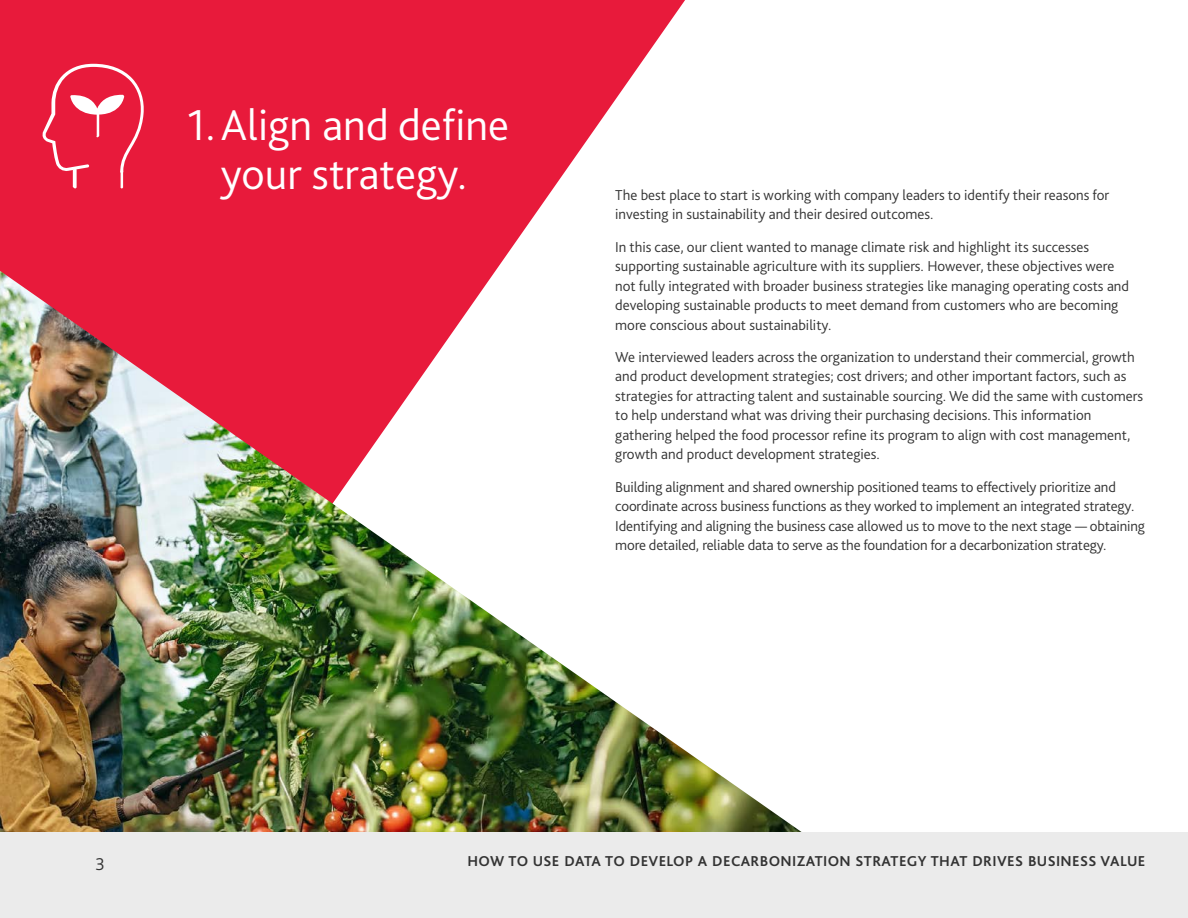
<style>
.page{position:relative;width:1188px;height:918px;background:#fff}
.page>*{position:absolute;margin:0;border:0;box-sizing:border-box;transform-origin:0 0}
.t1{font:300 45px/49.5px "Bliss Pro";color:#fff;text-align:center}
.t2{font:300 18px "Bliss Pro";color:#333}
.t3{font:300 15px/19.5px "Bliss Pro";color:#333}
.t4{font:700 15px "Bliss Pro";letter-spacing:.025em;color:#333}
</style>
<div class="page">
<svg style="left:0;top:0;width:685px;height:271px;background:#eb3b57"></svg>
<svg style="left:73px;top:169px;width:4px;height:19px"></svg>
<svg style="left:42px;top:64px;width:103px;height:109px;background:#eb3c58"></svg>
<hr style="left:120px;top:170px;width:3px;height:18px;background:#fff;border-radius:2px">
<img style="left:0;top:271px;width:857px;height:562px">
<div style="left:0;top:833px;width:1188px;height:85px;background:#ebebeb"></div>
<h1 class="t1" style="left:187px;top:99px;width:323px">1.Align and define your strategy.</h1>
<p class="t3" style="left:615px;top:185px;width:496px">The best place to start is working with company leaders to identify their reasons for investing in sustainability and their desired outcomes.</p>
<p class="t3" style="left:615px;top:236px;width:515px">In this case, our client wanted to manage climate risk and highlight its successes supporting sustainable agriculture with its suppliers. However, these objectives were not fully integrated with broader business strategies like managing operating costs and developing sustainable products to meet demand from customers who are becoming more conscious about sustainability.</p>
<p class="t3" style="left:615px;top:347px;width:529px">We interviewed leaders across the organization to understand their commercial, growth and product development strategies; cost drivers; and other important factors, such as strategies for attracting talent and sustainable sourcing. We did the same with customers to help understand what was driving their purchasing decisions. This information gathering helped the food processor refine its program to align with cost management, growth and product development strategies.</p>
<p class="t3" style="left:615px;top:476px;width:531px">Building alignment and shared ownership positioned teams to effectively prioritize and coordinate across business functions as they worked to implement an integrated strategy.<br>Identifying and aligning the business case allowed us to move to the next stage — obtaining more detailed, reliable data to serve as the foundation for a decarbonization strategy.</p>
<p class="t2" style="left:96px;top:853px;width:11px">3</p>
<p class="t4" style="left:467px;top:851px;width:680px">HOW TO USE DATA TO DEVELOP A DECARBONIZATION STRATEGY THAT DRIVES BUSINESS VALUE</p>
</div>
